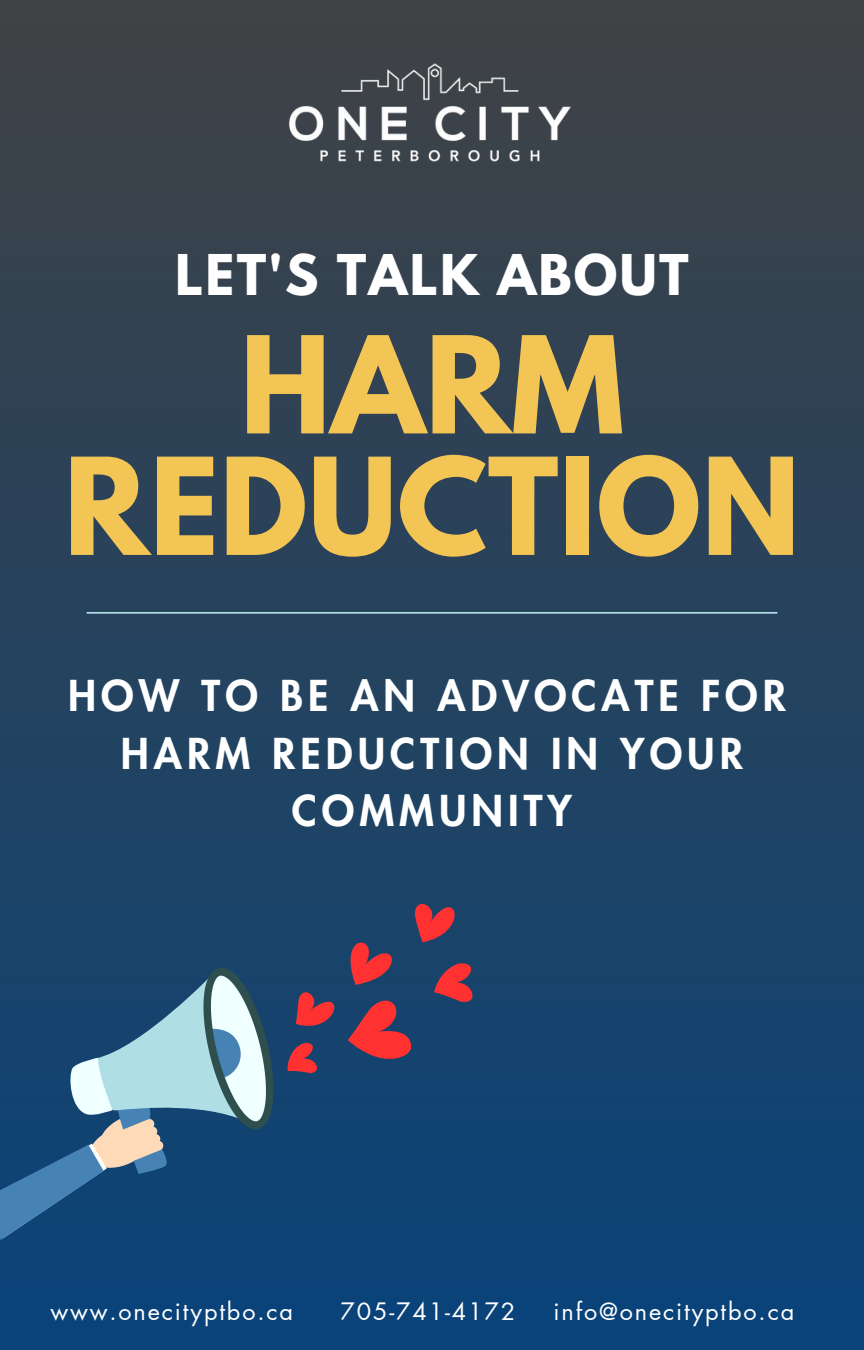
<style>
.page{position:relative;width:864px;height:1350px;background:#fff}
.page>*{position:absolute;margin:0;border:0;box-sizing:border-box;transform-origin:0 0}
.t1{font:700 119.25px/121.5px "League Spartan";letter-spacing:.005em;color:#f3c555;text-align:center}
.t2{font:700 49.73px "League Spartan";letter-spacing:.045em;color:#fff}
.t3{font:800 41.62px/57.4px "Futura LT Pro";letter-spacing:.12em;color:#fff;text-align:center}
.t4{font:23.4px "Futura LT Pro";letter-spacing:.08em;color:#fff}
</style>
<div class="page">
<div style="left:0;top:0;width:864px;height:1350px;background:linear-gradient(to bottom,#404244,#08437a)"></div>
<hr style="left:87px;top:612px;width:690px;height:2px;background:#b0e0e6">
<img style="left:281px;top:34px;width:301px;height:145px">
<svg style="left:0;top:871px;width:493px;height:369px;background:#305479"></svg>
<h2 class="t2" style="left:175px;top:250px;width:515px">LET'S TALK ABOUT</h2>
<p class="t1" style="left:64px;top:340px;width:738px">HARM<br>REDUCTION</p>
<h1 class="t3" style="left:68px;top:669px;width:719px">HOW TO BE AN ADVOCATE FOR<br>HARM REDUCTION IN YOUR<br>COMMUNITY</h1>
<h3 class="t4" style="left:50px;top:1300px;width:244px">www.onecityptbo.ca</h3>
<h3 class="t4" style="left:340px;top:1300px;width:176px">705-741-4172</h3>
<h3 class="t4" style="left:554px;top:1300px;width:242px">info@onecityptbo.ca</h3>
</div>
